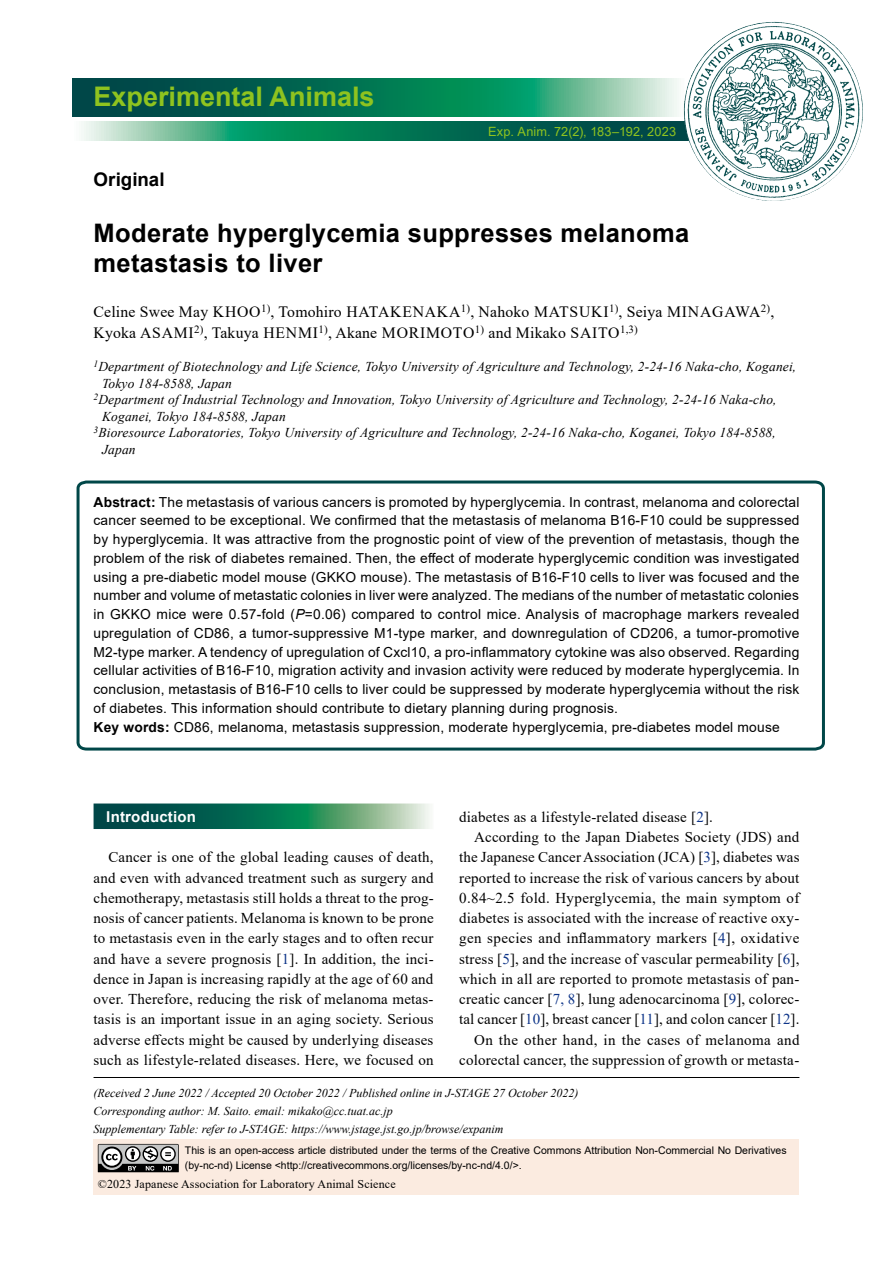
<style>
.page{position:relative;width:893px;height:1263px;background:#fff}
.page>*{position:absolute;margin:0;border:0;box-sizing:border-box;transform-origin:0 0}
.t1{font:700 27px "Arial";color:#8fc31f}
.t2{font:700 25.5px/30px "Arial";letter-spacing:.015em;color:#000}
.t3{font:700 18.75px "Arial";color:#000}
.t4{font:15.75px/20.2px "Times New Roman";letter-spacing:.05em;color:#000}
.t5{font:15px/20.2px "Times New Roman";letter-spacing:.01em;color:#000;text-align:justify}
.t6{font:15px "Times New Roman";letter-spacing:.03em;color:#000}
.t7{font:700 15px "Arial";letter-spacing:.015em;color:#fff}
.t8{font:13.8px/18.8px "Arial";letter-spacing:.015em;color:#000}
.t9{font:italic 13.5px "Times New Roman";letter-spacing:.01em;color:#000}
.t10{font:12.75px "Arial";letter-spacing:.01em;color:#8fc31f}
.t11{font:italic 12px/18px "Times New Roman";color:#000}
.t12{font:12px "Times New Roman";letter-spacing:.01em;color:#000}
.t13{font:10.5px/15px "Arial";color:#000}
.s1{font-weight:700}
.s2{font-style:italic}
.s3{color:#0c3388}
</style>
<div class="page">
<svg style="left:81px;top:121px;width:621px;height:19px;background:#28866b"></svg>
<div style="left:94px;top:1140px;width:705px;height:55px;background:#fbebe0"></div>
<svg style="left:72px;top:79px;width:613px;height:38px;background:#248269"></svg>
<img style="left:719px;top:22px;width:55px;height:19px">
<svg style="left:98px;top:1144px;width:81px;height:28px;background:#7c7c7c"></svg>
<svg style="left:94px;top:803px;width:336px;height:26px;background:#35826a"></svg>
<hr style="left:94px;top:1077px;width:705px;height:1px;background:#000">
<svg style="left:76px;top:480px;width:749px;height:271px"></svg>
<h1 class="t1" style="left:94px;top:78px;width:283px">Experimental Animals</h1>
<p class="t10" style="left:488px;top:123px;width:189px">Exp. Anim. 72(2), 183–192, 2023</p>
<h3 class="t3" style="left:94px;top:166px;width:73px">Original</h3>
<h2 class="t2" style="left:94px;top:218px;width:597px">Moderate hyperglycemia suppresses melanoma metastasis to liver</h2>
<p class="t4" style="left:94px;top:302px;width:682px">Celine Swee May Khoo<sup>1)</sup>, Tomohiro Hatakenaka<sup>1)</sup>, Nahoko Mats uki<sup>1)</sup>, Seiya Minagawa<sup>2)</sup>,<br>Kyoka Asami<sup>2)</sup>, Takuya Henmi<sup>1)</sup>, Akane Morimoto<sup>1)</sup> and Mikako Saito<sup>1,3)</sup></p>
<p class="t9" style="left:94px;top:357px;width:704px"><sup>1</sup>Department of Biotechnology and Life Science, Tokyo University of Agriculture and Technology, 2-24-16 Naka-cho, Koganei,</p>
<p class="t9" style="left:102px;top:374px;width:131px">Tokyo 184-8588, Japan</p>
<p class="t9" style="left:94px;top:390px;width:685px"><sup>2</sup>Department of Industrial Technology and Innovation, Tokyo University of Agriculture and Technology, 2-24-16 Naka-cho,</p>
<p class="t9" style="left:102px;top:407px;width:185px">Koganei, Tokyo 184-8588, Japan</p>
<p class="t9" style="left:94px;top:423px;width:684px"><sup>3</sup>Bioresource Laboratories, Tokyo University of Agriculture and Technology, 2-24-16 Naka-cho, Koganei, Tokyo 184-8588,</p>
<p class="t9" style="left:102px;top:440px;width:35px">Japan</p>
<p class="t8" style="left:94px;top:492px;width:707px"><span class="s1">Abstract:</span> The metastasis of various cancers is promoted by hyperglycemia. In contrast, melanoma and colorectal cancer seemed to be exceptional. We confirmed that the metastasis of melanoma B16-F10 could be suppressed by hyperglycemia. It was attractive from the prognostic point of view of the prevention of metastasis, though the problem of the risk of diabetes remained. Then, the effect of moderate hyperglycemic condition was investigated using a pre-diabetic model mouse (GKKO mouse). The metastasis of B16-F10 cells to liver was focused and the number and volume of metastatic colonies in liver were analyzed. The medians of the number of metastatic colonies in GKKO mice were 0.57-fold (<span class="s2">P</span>=0.06) compared to control mice. Analysis of macrophage markers revealed upregulation of CD86, a tumor-suppressive M1-type marker, and downregulation of CD206, a tumor-promotive M2-type marker. A tendency of upregulation of Cxcl10, a pro-inflammatory cytokine was also observed. Regarding cellular activities of B16-F10, migration activity and invasion activity were reduced by moderate hyperglycemia. In conclusion, metastasis of B16-F10 cells to liver could be suppressed by moderate hyperglycemia without the risk of diabetes. This information should contribute to dietary planning during prognosis.<br><span class="s1">Key words:</span> CD86, melanoma, metastasis suppression, moderate hyperglycemia, pre-diabetes model mouse</p>
<p class="t7" style="left:106px;top:806px;width:91px">Introduction</p>
<p class="t5" style="left:94px;top:847px;width:342px;text-indent:15px">Cancer is one of the global leading causes of death, and even with advanced treatment such as surgery and chemotherapy, metastasis still holds a threat to the prog&shy;nosis of cancer patients. Melanoma is known to be prone to metastasis even in the early stages and to often recur and have a severe prognosis [<span class="s3">1</span>]. In addition, the inci&shy;dence in Japan is increasing rapidly at the age of 60 and over. Therefore, reducing the risk of melanoma metas&shy;tasis is an important issue in an aging society. Serious adverse effects might be caused by underlying diseases such as lifestyle-related diseases. Here, we focused on</p>
<p class="t5" style="left:459px;top:806px;width:255px">diabetes as a lifestyle-related disease [<span class="s3">2</span>].</p>
<p class="t5" style="left:474px;top:826px;width:327px">According to the Japan Diabetes Society (JDS) and</p>
<p class="t5" style="left:459px;top:847px;width:342px">the Japanese Cancer Association (JCA) [<span class="s3">3</span>], diabetes was</p>
<p class="t5" style="left:459px;top:867px;width:341px">reported to increase the risk of various cancers by about</p>
<p class="t5" style="left:459px;top:887px;width:342px">0.84~2.5 fold. Hyperglycemia, the main symptom of</p>
<p class="t5" style="left:459px;top:907px;width:342px">diabetes is associated with the increase of reactive oxy-</p>
<p class="t5" style="left:459px;top:928px;width:342px">gen species and inflammatory markers [<span class="s3">4</span>], oxidative</p>
<p class="t5" style="left:459px;top:948px;width:342px">stress [<span class="s3">5</span>], and the increase of vascular permeability [<span class="s3">6</span>],</p>
<p class="t5" style="left:459px;top:968px;width:342px">which in all are reported to promote metastasis of pan-</p>
<p class="t5" style="left:459px;top:988px;width:342px">creatic cancer [<span class="s3">7, 8</span>], lung adenocarcinoma [<span class="s3">9</span>], colorec-</p>
<p class="t5" style="left:459px;top:1009px;width:342px">tal cancer [<span class="s3">10</span>], breast cancer [<span class="s3">11</span>], and colon cancer [<span class="s3">12</span>].</p>
<p class="t6" style="left:474px;top:1029px;width:327px">On the other hand, in the cases of melanoma and</p>
<p class="t5" style="left:459px;top:1049px;width:342px">colorectal cancer, the suppression of growth or metasta-</p>
<p class="t11" style="left:94px;top:1084px;width:486px">(Received 2 June 2022 / Accepted 20 October 2022 / Published online in J-STAGE 27 October 2022)<br>Corresponding author: M. Saito. email: mikako@cc.tuat.ac.jp<br>Supplementary Table: refer to J-STAGE: https://www.jstage.jst.go.jp/browse/expanim</p>
<p class="t13" style="left:185px;top:1143px;width:603px">This is an open-access article distributed under the terms of the Creative Commons Attribution Non-Commercial No Derivatives (by-nc-nd) License &lt;http://creativecommons.org/licenses/by-nc-nd/4.0/&gt;.</p>
<p class="t12" style="left:98px;top:1175px;width:299px">©2023 Japanese Association for Laboratory Animal Science</p>
</div>
